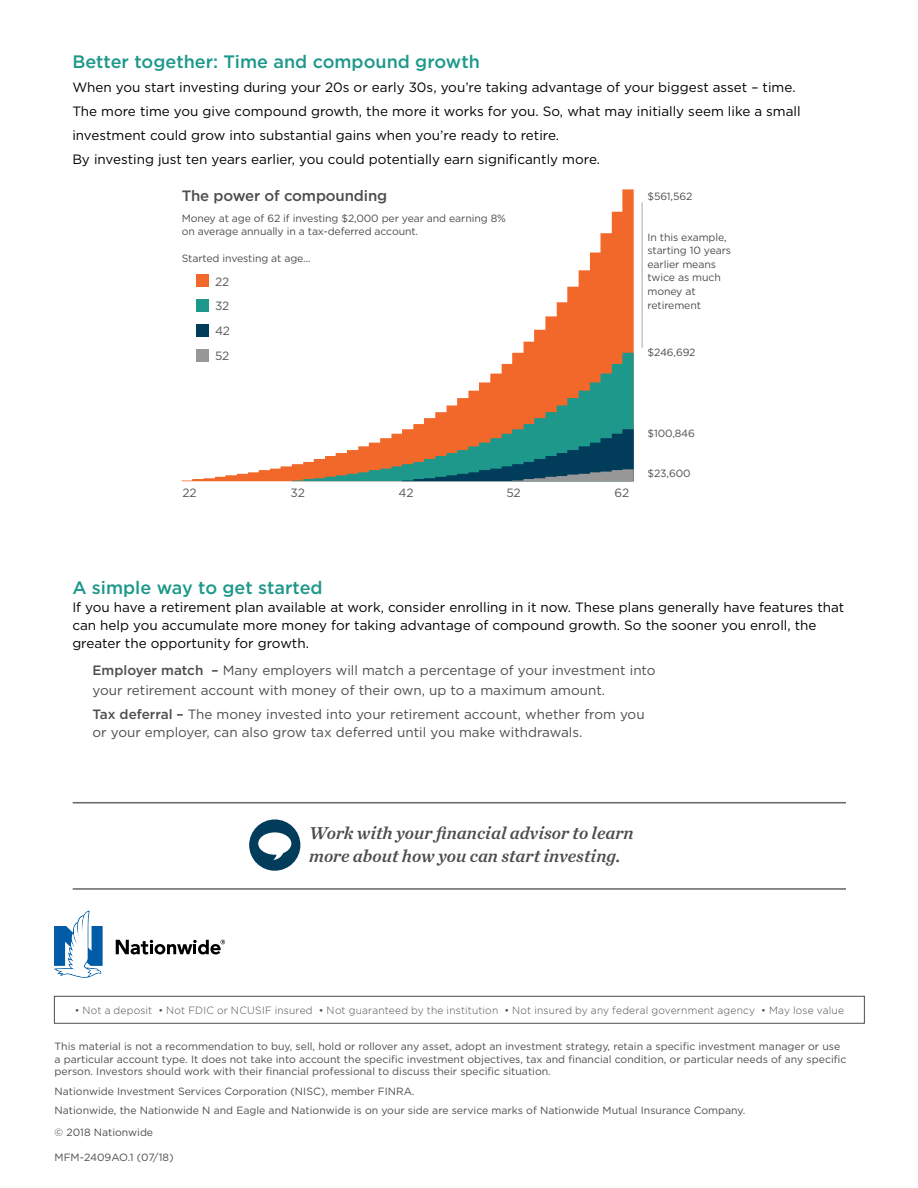
<style>
.page{position:relative;width:918px;height:1188px;background:#fff}
.page>*{position:absolute;margin:0;border:0;box-sizing:border-box;transform-origin:0 0}
.t1{font:italic 18px/22.5px "Chronicle Text G1 Semi";color:#4d4d4f}
.t2{font:500 18px "Gotham";color:#1e988b}
.t3{font:500 15px "Gotham";letter-spacing:-.01em;color:#4d4d4f}
.t4{font:13.5px/24px "Gotham";color:#000}
.t5{font:13.5px/19.5px "Gotham";color:#4d4d4f}
.t6{font:12px/24.8px "Gotham";letter-spacing:-.01em;color:#58595b;text-align:justify}
.t7{font:10.5px/13.5px "Gotham";color:#4d4d4f}
.t8{font:300 10.5px "Gotham";letter-spacing:.02em;color:#4d4d4f}
.s1{font-weight:500}
</style>
<div class="page">
<svg style="left:116px;top:940px;width:109px;height:15px"></svg>
<svg style="left:54px;top:911px;width:49px;height:67px"></svg>
<div style="left:54px;top:996px;width:811px;height:28px;border:1px solid #4d4d4f"></div>
<hr style="left:73px;top:802px;width:773px;height:1px;background:#65656a">
<hr style="left:73px;top:888px;width:773px;height:2px;background:#65656a">
<div style="left:249px;top:819px;width:51px;height:52px;background:#013c5b;border-radius:50%"></div>
<svg style="left:258px;top:832px;width:33px;height:28px"></svg>
<svg style="left:182px;top:189px;width:452px;height:292px"></svg>
<svg style="left:292px;top:353px;width:342px;height:128px"></svg>
<svg style="left:402px;top:429px;width:232px;height:52px;background:#467069"></svg>
<hr style="left:642px;top:202px;width:1px;height:146px;background:#aaa9aa">
<div style="left:197px;top:274px;width:12px;height:13px;background:#f2682a"></div>
<div style="left:197px;top:299px;width:12px;height:13px;background:#1e988b"></div>
<div style="left:197px;top:324px;width:12px;height:13px;background:#013c5b"></div>
<div style="left:197px;top:349px;width:12px;height:13px;background:#999899"></div>
<h1 class="t2" style="left:72px;top:49px;width:409px">Better together: Time and compound growth</h1>
<p class="t4" style="left:72px;top:75px;width:730px">When you start investing during your 20s or early 30s, you’re taking advantage of your biggest asset – time.<br>The more time you give compound growth, the more it works for you. So, what may initially seem like a small investment could grow into substantial gains when you’re ready to retire.<br>By investing just ten years earlier, you could potentially earn significantly more.</p>
<h2 class="t3" style="left:182px;top:186px;width:207px">The power of compounding</h2>
<p class="t7" style="left:182px;top:211px;width:326px">Money at age of 62 if investing $2,000 per year and earning 8% on average annually in a tax-deferred account.</p>
<p class="t7" style="left:182px;top:251px;width:131px">Started investing at age...</p>
<p class="t6" style="left:215px;top:269px;width:17px">22<br>32<br>42<br>52</p>
<p class="t7" style="left:648px;top:190px;width:46px">$561,562</p>
<p class="t7" style="left:648px;top:230px;width:85px">In this example, starting 10 years earlier means twice as much money at retirement</p>
<p class="t7" style="left:648px;top:345px;width:50px">$246,692</p>
<p class="t6" style="left:183px;top:480px;width:16px">22</p>
<p class="t6" style="left:291px;top:480px;width:16px">32</p>
<p class="t6" style="left:399px;top:480px;width:17px">42</p>
<p class="t6" style="left:507px;top:480px;width:16px">52</p>
<p class="t6" style="left:615px;top:480px;width:16px">62</p>
<p class="t7" style="left:648px;top:426px;width:49px">$100,846</p>
<p class="t7" style="left:648px;top:467px;width:45px">$23,600</p>
<h1 class="t2" style="left:72px;top:576px;width:252px">A simple way to get started</h1>
<p class="t4" style="left:72px;top:598px;width:773px;line-height:18px">If you have a retirement plan available at work, consider enrolling in it now. These plans generally have features that can help you accumulate more money for taking advantage of compound growth. So the sooner you enroll, the greater the opportunity for growth.</p>
<p class="t5" style="left:93px;top:660px;width:565px"><span class="s1">Employer match –</span> Many employers will match a percentage of your investment into your retirement account with money of their own, up to a maximum amount.</p>
<p class="t5" style="left:93px;top:705px;width:554px;line-height:18px"><span class="s1">Tax deferral –</span> The money invested into your retirement account, whether from you or your employer, can also grow tax deferred until you make withdrawals.</p>
<h1 class="t1" style="left:309px;top:821px;width:326px">Work with your financial advisor to learn more about how you can start investing.</h1>
<p class="t8" style="left:75px;top:1004px;width:771px">• Not a deposit • Not FDIC or NCUSIF insured • Not guaranteed by the institution • Not insured by any federal government agency • May lose value</p>
<p class="t7" style="left:55px;top:1040px;width:793px;line-height:12.6px">This material is not a recommendation to buy, sell, hold or rollover any asset, adopt an investment strategy, retain a specific investment manager or use a particular account type. It does not take into account the specific investment objectives, tax and financial condition, or particular needs of any specific person. Investors should work with their financial professional to discuss their specific situation.</p>
<p class="t7" style="left:55px;top:1081px;width:692px;line-height:19.4px">Nationwide Investment Services Corporation (NISC), member FINRA.<br>Nationwide, the Nationwide N and Eagle and Nationwide is on your side are service marks of Nationwide Mutual Insurance Company.</p>
<p class="t7" style="left:55px;top:1125px;width:100px">© 2018 Nationwide</p>
<p class="t7" style="left:55px;top:1150px;width:121px">MFM-2409AO.1 (07/18)</p>
</div>
